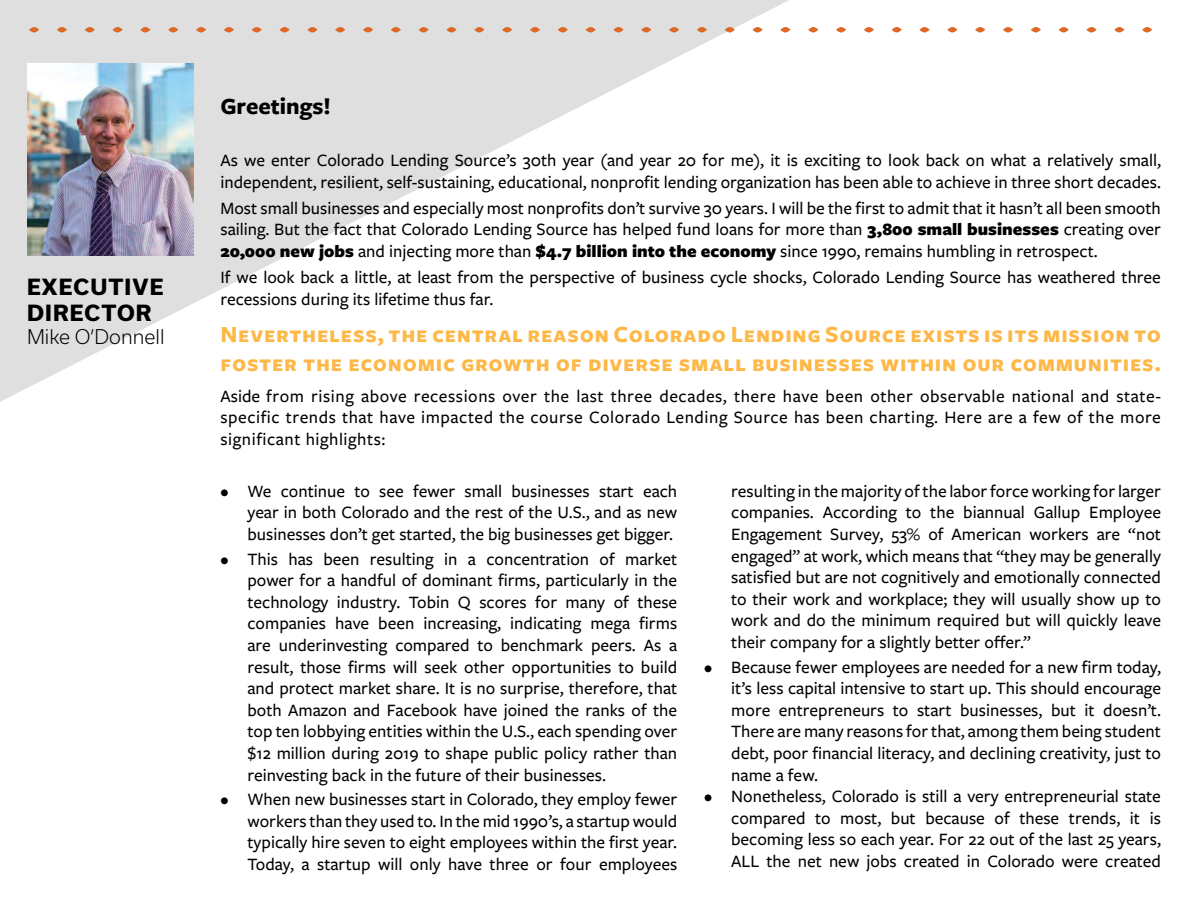
<style>
.page{position:relative;width:1188px;height:918px;background:#fff}
.page>*{position:absolute;margin:0;border:0;box-sizing:border-box;transform-origin:0 0}
.t1{font:700 24px/28.8px "Freight Sans Pro";letter-spacing:.03em;color:#fdb848}
.t2{font:700 24px "Freight Sans Pro";color:#000}
.t3{font:800 21.3px/25.5px "Usual";letter-spacing:.055em;color:#000}
.t4{font:300 19.35px "Usual";color:#000}
.t5{font:500 18px/21.6px "Freight Sans Pro";color:#000;text-align:justify}
.s1{font-weight:900}
</style>
<div class="page">
<svg style="left:0;top:0;width:819px;height:402px"></svg>
<img style="left:28px;top:64px;width:165px;height:191px">
<svg style="left:29px;top:27px;width:10px;height:6px"></svg>
<svg style="left:57px;top:27px;width:10px;height:6px"></svg>
<svg style="left:85px;top:27px;width:10px;height:6px"></svg>
<svg style="left:113px;top:27px;width:10px;height:6px"></svg>
<svg style="left:140px;top:27px;width:10px;height:6px"></svg>
<svg style="left:168px;top:27px;width:10px;height:6px"></svg>
<svg style="left:196px;top:27px;width:10px;height:6px"></svg>
<svg style="left:224px;top:27px;width:10px;height:6px"></svg>
<svg style="left:252px;top:27px;width:10px;height:6px"></svg>
<svg style="left:279px;top:27px;width:11px;height:6px"></svg>
<svg style="left:307px;top:27px;width:10px;height:6px"></svg>
<svg style="left:335px;top:27px;width:10px;height:6px"></svg>
<svg style="left:363px;top:27px;width:10px;height:6px"></svg>
<svg style="left:391px;top:27px;width:10px;height:6px"></svg>
<svg style="left:419px;top:27px;width:10px;height:6px"></svg>
<svg style="left:446px;top:27px;width:11px;height:6px"></svg>
<svg style="left:474px;top:27px;width:10px;height:6px"></svg>
<svg style="left:502px;top:27px;width:10px;height:6px"></svg>
<svg style="left:530px;top:27px;width:10px;height:6px"></svg>
<svg style="left:558px;top:27px;width:10px;height:6px"></svg>
<svg style="left:586px;top:27px;width:10px;height:6px"></svg>
<svg style="left:613px;top:27px;width:11px;height:6px"></svg>
<svg style="left:641px;top:27px;width:10px;height:6px"></svg>
<svg style="left:669px;top:27px;width:10px;height:6px"></svg>
<svg style="left:697px;top:27px;width:10px;height:6px"></svg>
<svg style="left:725px;top:27px;width:10px;height:6px"></svg>
<svg style="left:753px;top:27px;width:10px;height:6px"></svg>
<svg style="left:780px;top:27px;width:11px;height:6px"></svg>
<svg style="left:808px;top:27px;width:10px;height:6px"></svg>
<svg style="left:836px;top:27px;width:10px;height:6px"></svg>
<svg style="left:864px;top:27px;width:10px;height:6px"></svg>
<svg style="left:892px;top:27px;width:10px;height:6px"></svg>
<svg style="left:919px;top:27px;width:11px;height:6px"></svg>
<svg style="left:947px;top:27px;width:10px;height:6px"></svg>
<svg style="left:975px;top:27px;width:10px;height:6px"></svg>
<svg style="left:1003px;top:27px;width:10px;height:6px"></svg>
<svg style="left:1031px;top:27px;width:10px;height:6px"></svg>
<svg style="left:1059px;top:27px;width:10px;height:6px"></svg>
<svg style="left:1086px;top:27px;width:11px;height:6px"></svg>
<svg style="left:1114px;top:27px;width:10px;height:6px"></svg>
<svg style="left:1142px;top:27px;width:10px;height:6px"></svg>
<p class="t3" style="left:27px;top:274px;width:138px">EXECUTIVE<br>DIRECTOR</p>
<p class="t4" style="left:27px;top:326px;width:139px">Mike O’Donnell</p>
<h1 class="t2" style="left:220px;top:89px;width:112px">Greetings!</h1>
<p class="t5" style="left:220px;top:149px;width:942px">As we enter Colorado Lending Source’s 30th year (and year 20 for me), it is exciting to look back on what a relatively small, independent, resilient, self-sustaining, educational, nonprofit lending organization has been able to achieve in three short decades.</p>
<p class="t5" style="left:220px;top:196px;width:942px">Most small businesses and especially most nonprofits don’t survive 30 years. I will be the first to admit that it hasn’t all been smooth sailing. But the fact that Colorado Lending Source has helped fund loans for more than <span class="s1">3,800 small businesses</span> creating over <span class="s1">20,000 new jobs</span> and injecting more than <span class="s1">$4.7 billion into the economy</span> since 1990, remains humbling in retrospect.</p>
<p class="t5" style="left:220px;top:266px;width:942px">If we look back a little, at least from the perspective of business cycle shocks, Colorado Lending Source has weathered three recessions during its lifetime thus far.</p>
<h1 class="t1" style="left:221px;top:319px;width:942px">Nevertheless, the central reason Colorado Lending Source exists is its mission to foster the economic growth of diverse small businesses within our communities.</h1>
<p class="t5" style="left:221px;top:384px;width:942px">Aside from rising above recessions over the last three decades, there have been other observable national and state&shy;specific trends that have impacted the course Colorado Lending Source has been charting. Here are a few of the more significant highlights:</p>
<p class="t5" style="left:248px;top:480px;width:431px;text-indent:-27px">• We continue to see fewer small businesses start each year in both Colorado and the rest of the U.S., and as new businesses don’t get started, the big businesses get bigger.</p>
<p class="t5" style="left:248px;top:547px;width:431px;text-indent:-27px">• This has been resulting in a concentration of market power for a handful of dominant firms, particularly in the technology industry. Tobin Q scores for many of these companies have been increasing, indicating mega firms are underinvesting compared to benchmark peers. As a result, those firms will seek other opportunities to build and protect market share. It is no surprise, therefore, that both Amazon and Facebook have joined the ranks of the top ten lobbying entities within the U.S., each spending over $12 million during 2019 to shape public policy rather than reinvesting back in the future of their businesses.</p>
<p class="t5" style="left:248px;top:788px;width:431px;text-indent:-27px">• When new businesses start in Colorado, they employ fewer workers than they used to. In the mid 1990’s, a startup would typically hire seven to eight employees within the first year.<br>Today, a startup will only have three or four employees</p>
<p class="t5" style="left:731px;top:480px;width:431px">resulting in the majority of the labor force working for larger companies. According to the biannual Gallup Employee Engagement Survey, 53% of American workers are “not engaged” at work, which means that “they may be generally satisfied but are not cognitively and emotionally connected to their work and workplace; they will usually show up to work and do the minimum required but will quickly leave their company for a slightly better offer.”</p>
<p class="t5" style="left:731px;top:655px;width:431px;text-indent:-27px">• Because fewer employees are needed for a new firm today, it’s less capital intensive to start up. This should encourage more entrepreneurs to start businesses, but it doesn’t.<br>There are many reasons for that, among them being student debt, poor financial literacy, and declining creativity, just to name a few.</p>
<p class="t5" style="left:731px;top:785px;width:431px;text-indent:-27px">• Nonetheless, Colorado is still a very entrepreneurial state compared to most, but because of these trends, it is becoming less so each year. For 22 out of the last 25 years, ALL the net new jobs created in Colorado were created</p>
</div>
